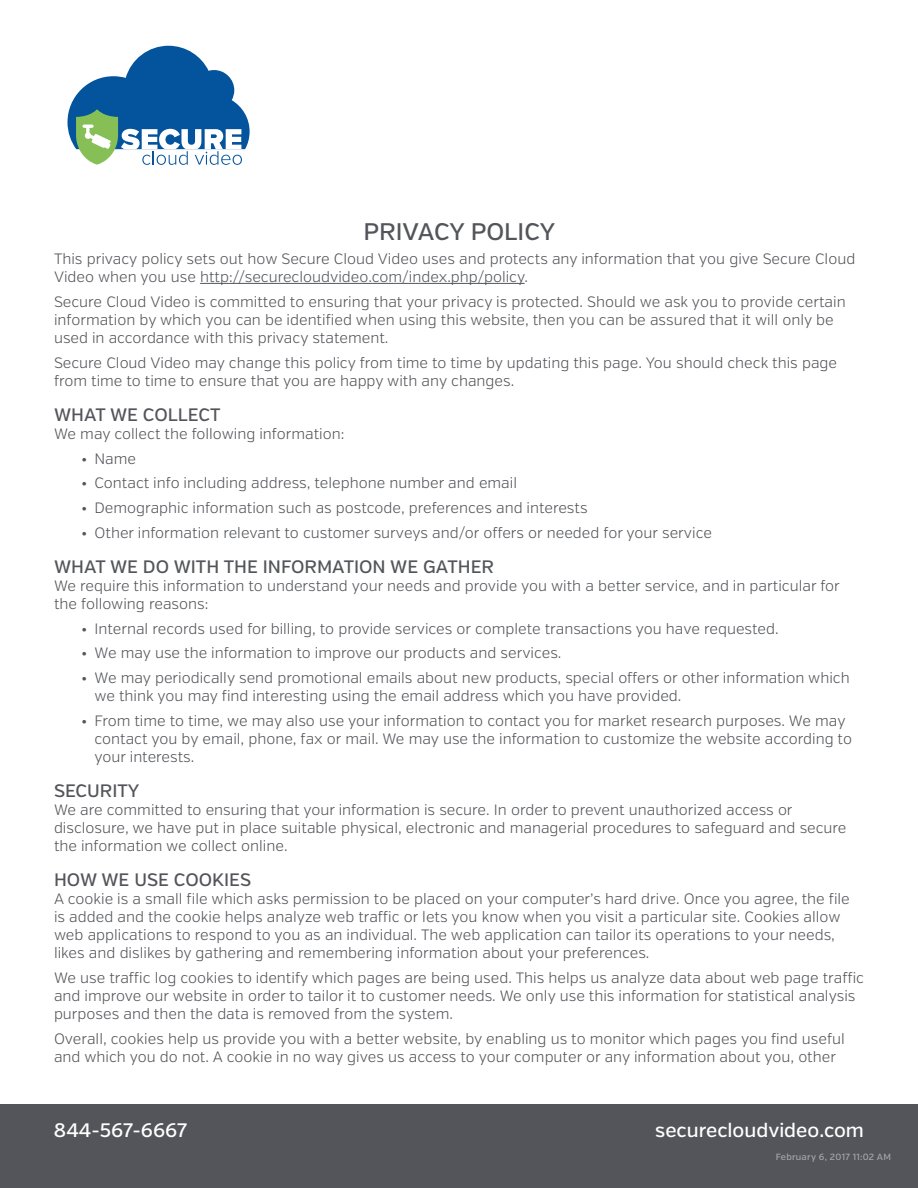
<style>
.page{position:relative;width:918px;height:1188px;background:#fff}
.page>*{position:absolute;margin:0;border:0;box-sizing:border-box;transform-origin:0 0}
.t1{font:500 24px "So Tel Voice";color:#54555a}
.t2{font:500 19.5px "So Tel Voice";color:#fff}
.t3{font:500 18px "So Tel Voice";color:#54555a}
.t4{font:300 15px/18px "So Tel Voice";color:#54555a}
.t5{font:500 9px "So Tel Voice";letter-spacing:.025em;color:#a7a6a9}
</style>
<div class="page">
<div style="left:0;top:1104px;width:918px;height:84px;background:#54555a"></div>
<svg style="left:67px;top:46px;width:183px;height:119px"></svg>
<hr style="left:200px;top:283px;width:325px;height:1px;background:#54555a">
<h1 class="t1" style="left:364px;top:217px;width:193px">PRIVACY POLICY</h1>
<p class="t4" style="left:54px;top:250px;width:803px">This privacy policy sets out how Secure Cloud Video uses and protects any information that you give Secure Cloud<br>Video when you use http://securecloudvideo.com/index.php/policy.</p>
<p class="t4" style="left:54px;top:293px;width:793px">Secure Cloud Video is committed to ensuring that your privacy is protected. Should we ask you to provide certain information by which you can be identified when using this website, then you can be assured that it will only be used in accordance with this privacy statement.</p>
<p class="t4" style="left:54px;top:354px;width:785px">Secure Cloud Video may change this policy from time to time by updating this page. You should check this page from time to time to ensure that you are happy with any changes.</p>
<p class="t3" style="left:54px;top:404px;width:168px">WHAT WE COLLECT</p>
<p class="t4" style="left:54px;top:425px;width:292px">We may collect the following information:</p>
<p class="t4" style="left:81px;top:450px;width:57px">• Name</p>
<p class="t4" style="left:81px;top:474px;width:438px">• Contact info including address, telephone number and email</p>
<p class="t4" style="left:81px;top:499px;width:508px">• Demographic information such as postcode, preferences and interests</p>
<p class="t4" style="left:81px;top:524px;width:633px">• Other information relevant to customer surveys and/or offers or needed for your service</p>
<p class="t3" style="left:54px;top:556px;width:441px">WHAT WE DO WITH THE INFORMATION WE GATHER</p>
<p class="t4" style="left:54px;top:577px;width:787px">We require this information to understand your needs and provide you with a better service, and in particular for the following reasons:</p>
<p class="t4" style="left:81px;top:620px;width:699px">• Internal records used for billing, to provide services or complete transactions you have requested.</p>
<p class="t4" style="left:81px;top:644px;width:482px">• We may use the information to improve our products and services.</p>
<p class="t4" style="left:94px;top:669px;width:757px;text-indent:-14px">• We may periodically send promotional emails about new products, special offers or other information which we think you may find interesting using the email address which you have provided.</p>
<p class="t4" style="left:94px;top:712px;width:759px;text-indent:-14px">• From time to time, we may also use your information to contact you for market research purposes. We may contact you by email, phone, fax or mail. We may use the information to customize the website according to your interests.</p>
<p class="t3" style="left:54px;top:780px;width:87px">SECURITY</p>
<p class="t4" style="left:54px;top:801px;width:794px">We are committed to ensuring that your information is secure. In order to prevent unauthorized access or disclosure, we have put in place suitable physical, electronic and managerial procedures to safeguard and secure the information we collect online.</p>
<p class="t3" style="left:54px;top:869px;width:199px">HOW WE USE COOKIES</p>
<p class="t4" style="left:54px;top:890px;width:797px">A cookie is a small file which asks permission to be placed on your computer’s hard drive. Once you agree, the file is added and the cookie helps analyze web traffic or lets you know when you visit a particular site. Cookies allow web applications to respond to you as an individual. The web application can tailor its operations to your needs, likes and dislikes by gathering and remembering information about your preferences.</p>
<p class="t4" style="left:54px;top:969px;width:811px">We use traffic log cookies to identify which pages are being used. This helps us analyze data about web page traffic and improve our website in order to tailor it to customer needs. We only use this information for statistical analysis purposes and then the data is removed from the system.</p>
<p class="t4" style="left:54px;top:1030px;width:792px">Overall, cookies help us provide you with a better website, by enabling us to monitor which pages you find useful and which you do not. A cookie in no way gives us access to your computer or any information about you, other</p>
<h2 class="t2" style="left:54px;top:1119px;width:135px">844-567-6667</h2>
<h2 class="t2" style="left:655px;top:1119px;width:210px">securecloudvideo.com</h2>
<p class="t5" style="left:776px;top:1151px;width:117px">February 6, 2017 11:02 AM</p>
</div>
